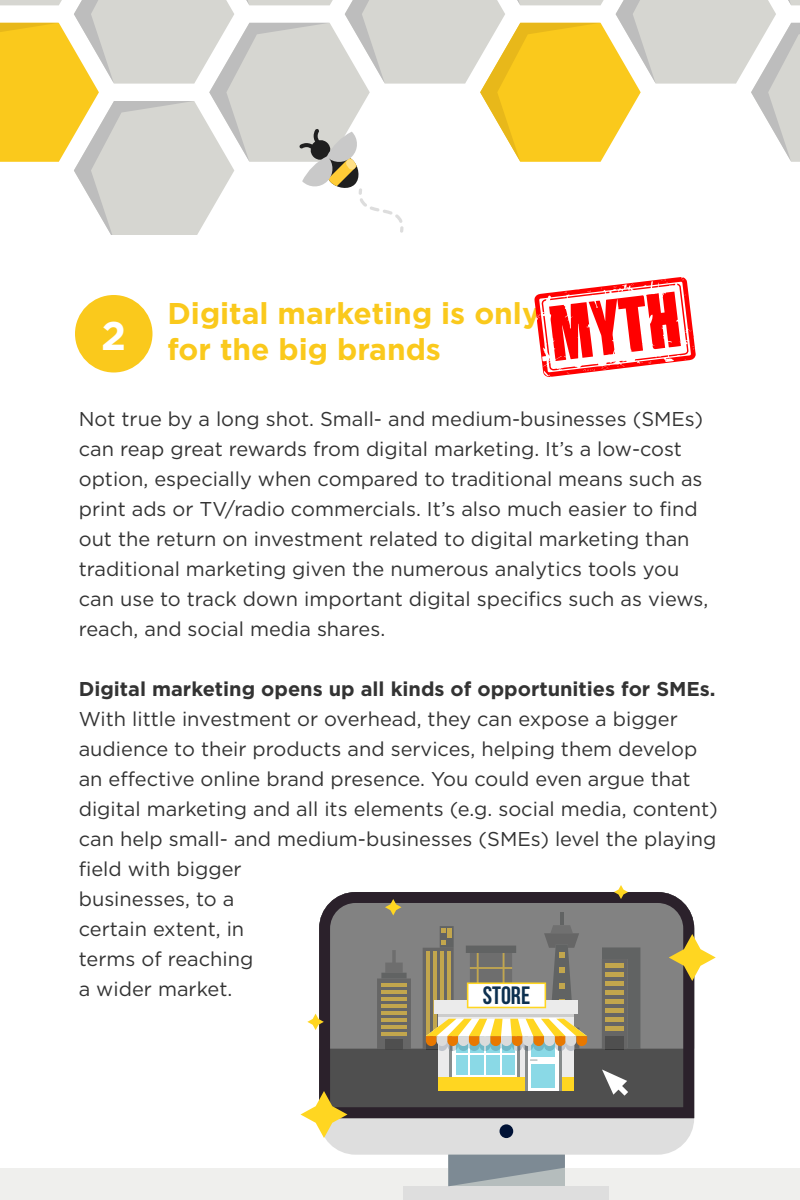
<style>
.page{position:relative;width:800px;height:1200px;background:#fff}
.page>*{position:absolute;margin:0;border:0;box-sizing:border-box;transform-origin:0 0}
.t1{font:700 40px "Gotham";color:#fff}
.t2{font:700 30px "Gotham";color:#fac91c}
.t3{font:700 25.07px "Bebas Neue";color:#0d304f}
.t4{font:20px/30px "Gotham";color:#333}
.s1{font-weight:700}
</style>
<div class="page">
<div style="left:0;top:1168px;width:800px;height:32px;background:#efefed"></div>
<div style="left:404px;top:1186px;width:205px;height:14px;background:#dedede"></div>
<div style="left:319px;top:892px;width:375px;height:263px;background:#dedede;border-radius:37px"></div>
<div style="left:500px;top:1124px;width:13px;height:14px;background:#001236;border-radius:50%"></div>
<svg style="left:448px;top:1155px;width:117px;height:31px;background:#8d98a0"></svg>
<svg style="left:319px;top:892px;width:375px;height:226px;background:#7d7a71"></svg>
<svg style="left:602px;top:1069px;width:26px;height:27px"></svg>
<svg style="left:307px;top:1014px;width:17px;height:16px"></svg>
<svg style="left:385px;top:899px;width:17px;height:16px"></svg>
<svg style="left:301px;top:1091px;width:47px;height:47px"></svg>
<svg style="left:669px;top:934px;width:47px;height:47px"></svg>
<svg style="left:614px;top:885px;width:14px;height:14px"></svg>
<svg style="left:0;top:0;width:800px;height:235px"></svg>
<div style="left:75px;top:295px;width:77px;height:77px;background:#fac91c;border-radius:50%"></div>
<svg style="left:534px;top:277px;width:162px;height:100px"></svg>
<p class="t1" style="left:101px;top:313px;width:26px">2</p>
<p class="t2" style="left:168px;top:296px;width:374px">Digital marketing is only</p>
<p class="t2" style="left:168px;top:332px;width:275px">for the big brands</p>
<p class="t4" style="left:79px;top:404px;width:631px">Not true by a long shot. Small- and medium-businesses (SMEs) can reap great rewards from digital marketing. It’s a low-cost option, especially when compared to traditional means such as print ads or TV/radio commercials. It’s also much easier to find out the return on investment related to digital marketing than traditional marketing given the numerous analytics tools you can use to track down important digital specifics such as views, reach, and social media shares.</p>
<p class="t4" style="left:79px;top:674px;width:641px"><span class="s1">Digital marketing opens up all kinds of opportunities for SMEs.<br></span>With little investment or overhead, they can expose a bigger audience to their products and services, helping them develop an effective online brand presence. You could even argue that digital marketing and all its elements (e.g. social media, content) can help small- and medium-businesses (SMEs) level the playing field with bigger<br>businesses, to a<br>certain extent, in<br>terms of reaching<br>a wider market.</p>
<p class="t3" style="left:483px;top:982px;width:49px">STORE</p>
</div>
